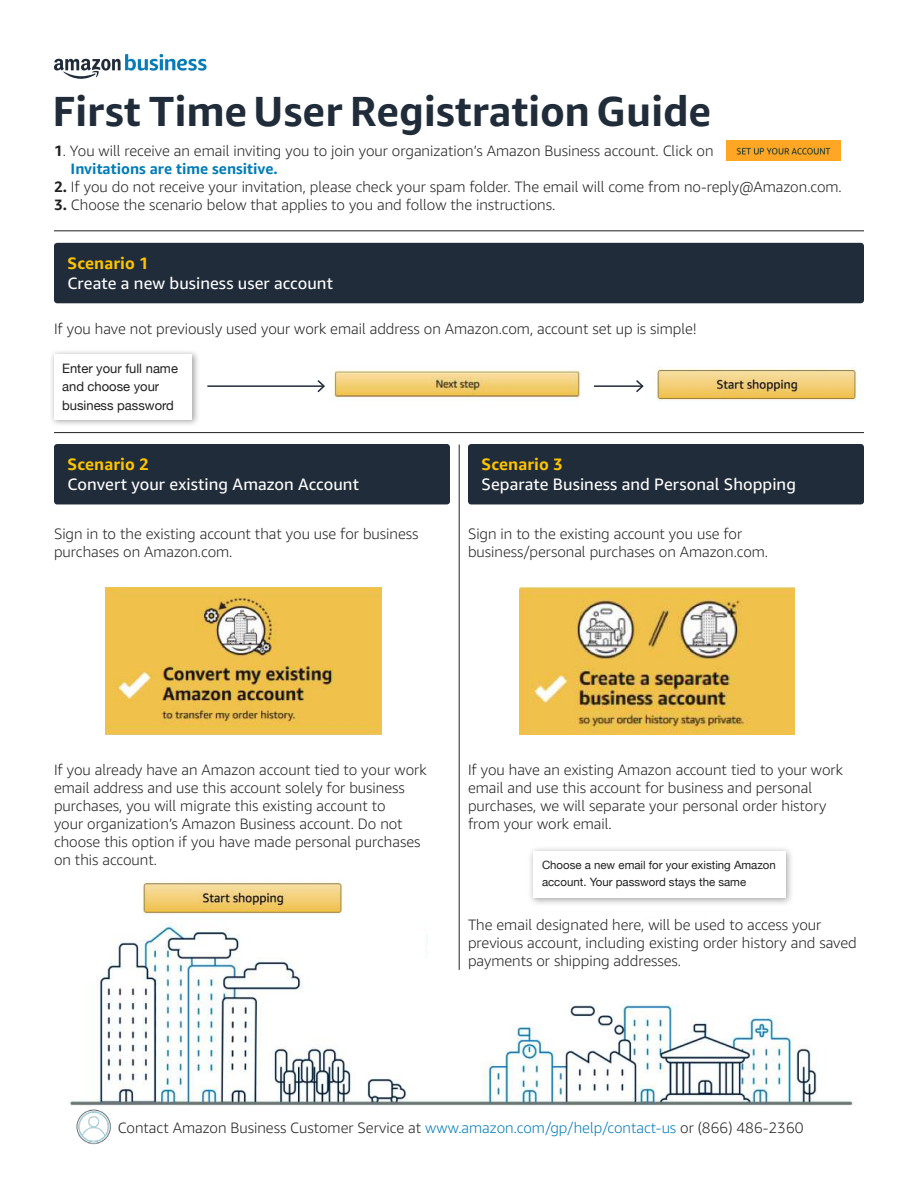
<style>
.page{position:relative;width:918px;height:1188px;background:#fff}
.page>*{position:absolute;margin:0;border:0;box-sizing:border-box;transform-origin:0 0}
.t1{font:700 42px "Amazon Ember";color:#202c39}
.t2{font:16.5px "Amazon Ember";letter-spacing:.005em;color:#fff}
.t3{font:700 16.5px "Amazon Ember";letter-spacing:.005em;color:#ffc400}
.t4{font:300 15px/18px "Amazon Ember";color:#221f1f}
.t5{font:13.05px/18.8px "Helvetica Neue";color:#221f1f}
.t6{font:11.4px/16.5px "Helvetica Neue";color:#221f1f}
.s1{font-weight:700}
.s2{font-weight:700;color:#007cb6}
.s3{color:#007cb6}
</style>
<div class="page">
<div style="left:54px;top:243px;width:810px;height:60px;background:#202c39;border-radius:3px"></div>
<div style="left:54px;top:444px;width:396px;height:60px;background:#202c39;border-radius:3px"></div>
<div style="left:468px;top:444px;width:396px;height:60px;background:#202c39;border-radius:3px"></div>
<hr style="left:54px;top:432px;width:810px;height:1px;background:#221f1f">
<img style="left:69px;top:911px;width:784px;height:195px">
<div style="left:428px;top:920px;width:407px;height:50px;background:#fff"></div>
<hr style="left:459px;top:445px;width:1px;height:525px;background:#221f1f">
<img style="left:106px;top:588px;width:275px;height:147px">
<img style="left:519px;top:588px;width:276px;height:147px">
<div style="left:527px;top:845px;width:268px;height:61px;background:#221f1f;opacity:.4"></div>
<div style="left:533px;top:851px;width:253px;height:47px;background:#fff"></div>
<img style="left:132px;top:880px;width:218px;height:42px">
<img style="left:656px;top:367px;width:204px;height:35px">
<img style="left:330px;top:368px;width:251px;height:32px">
<hr style="left:594px;top:385px;width:49px;height:2px;background:#202c39">
<svg style="left:634px;top:380px;width:10px;height:13px"></svg>
<hr style="left:207px;top:385px;width:117px;height:2px;background:#202c39">
<svg style="left:316px;top:380px;width:9px;height:13px"></svg>
<div style="left:50px;top:349px;width:150px;height:78px;background:#221f1f;opacity:.4"></div>
<div style="left:54px;top:354px;width:138px;height:66px;background:#fff"></div>
<svg style="left:54px;top:54px;width:153px;height:25px"></svg>
<hr style="left:54px;top:231px;width:810px;height:1px;background:#221f1f">
<img style="left:726px;top:140px;width:115px;height:20px">
<img style="left:76px;top:1109px;width:35px;height:36px">
<h1 class="t1" style="left:52px;top:94px;width:660px">First Time User Registration Guide</h1>
<p class="t4" style="left:71px;top:143px;width:645px;text-indent:-17px"><span class="s1">1</span>. You will receive an email inviting you to join your organization’s Amazon Business account. Click on<br><span class="s2">Invitations are time sensitive.</span></p>
<p class="t4" style="left:54px;top:179px;width:789px"><span class="s1">2.</span> If you do not receive your invitation, please check your spam folder. The email will come from no-reply@Amazon.com.</p>
<p class="t4" style="left:54px;top:197px;width:503px"><span class="s1">3.</span> Choose the scenario below that applies to you and follow the instructions.</p>
<p class="t3" style="left:68px;top:257px;width:83px">Scenario 1</p>
<p class="t2" style="left:68px;top:277px;width:267px">Create a new business user account</p>
<p class="t4" style="left:54px;top:321px;width:644px">If you have not previously used your work email address on Amazon.com, account set up is simple!</p>
<p class="t5" style="left:62px;top:360px;width:117px">Enter your full name and choose your business password</p>
<p class="t3" style="left:68px;top:458px;width:83px">Scenario 2</p>
<p class="t2" style="left:67px;top:478px;width:293px">Convert your existing Amazon Account</p>
<p class="t3" style="left:482px;top:458px;width:83px">Scenario 3</p>
<p class="t2" style="left:482px;top:478px;width:316px">Separate Business and Personal Shopping</p>
<p class="t4" style="left:54px;top:526px;width:366px">Sign in to the existing account that you use for business purchases on Amazon.com.</p>
<p class="t4" style="left:468px;top:526px;width:302px">Sign in to the existing account you use for business/personal purchases on Amazon.com.</p>
<p class="t4" style="left:54px;top:762px;width:374px">If you already have an Amazon account tied to your work email address and use this account solely for business purchases, you will migrate this existing account to<br>your organization’s Amazon Business account. Do not choose this option if you have made personal purchases on this account.</p>
<p class="t4" style="left:468px;top:762px;width:376px">If you have an existing Amazon account tied to your work email and use this account for business and personal purchases, we will separate your personal order history from your work email.</p>
<p class="t6" style="left:542px;top:858px;width:235px">Choose a new email for your existing Amazon account. Your password stays the same</p>
<p class="t4" style="left:468px;top:917px;width:390px">The email designated here, will be used to access your previous account, including existing order history and saved payments or shipping addresses.</p>
<p class="t4" style="left:118px;top:1120px;width:687px">Contact Amazon Business Customer Service at <span class="s3">www.amazon.com/gp/help/contact-us</span> or (866) 486-2360</p>
</div>
